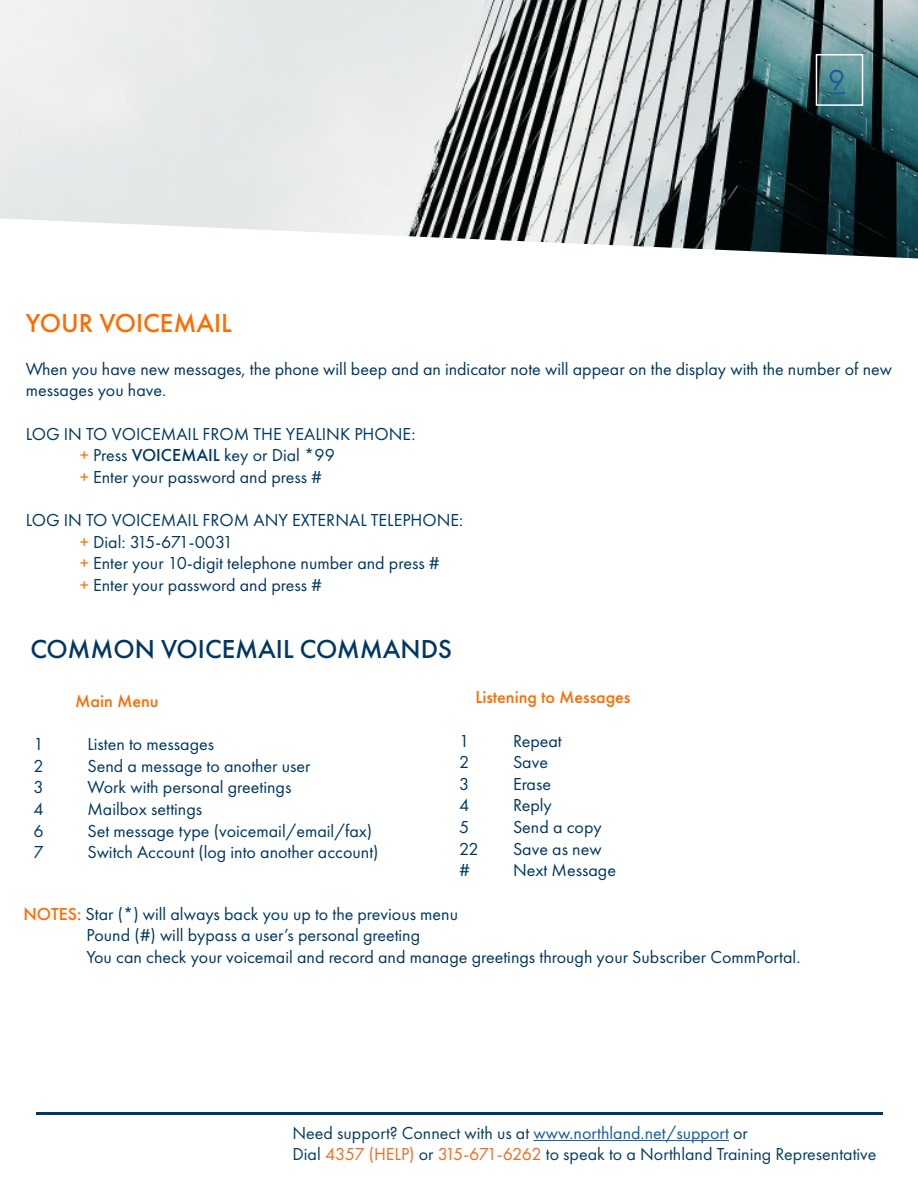
<style>
.page{position:relative;width:918px;height:1188px;background:#fff}
.page>*{position:absolute;margin:0;border:0;box-sizing:border-box;transform-origin:0 0}
.t1{font:30px "Futura PT";color:#175d9e}
.t2{font:500 27px "Futura PT";color:#003764}
.t3{font:500 27px "Futura PT";color:#ff6b00}
.t4{font:18px/21.6px "Futura PT";color:#003764}
.t5{font:18px "Futura PT";color:#083d62}
.t6{font:500 18px "Futura PT";color:#ff6b00}
.s1{color:#ff6b00}
.s2{font-weight:500}
.s3{font-weight:500;color:#ff6b00}
.s4{color:#175d9e}
.s5{color:#f36b21}
</style>
<div class="page">
<img style="left:0;top:0;width:918px;height:218px">
<div style="left:816px;top:54px;width:47px;height:52px;border:2px solid #fff"></div>
<svg style="left:828px;top:92px;width:17px;height:2px"></svg>
<hr style="left:36px;top:1113px;width:847px;height:2px;background:#003764">
<svg style="left:0;top:218px;width:918px;height:41px"></svg>
<hr style="left:533px;top:1140px;width:196px;height:1px;background:#175d9e">
<p class="t1" style="left:828px;top:62px;width:19px">9</p>
<p class="t3" style="left:26px;top:306px;width:207px">YOUR VOICEMAIL</p>
<p class="t4" style="left:26px;top:358px;width:868px">When you have new messages, the phone will beep and an indicator note will appear on the display with the number of new messages you have.</p>
<p class="t4" style="left:26px;top:423px;width:391px">LOG IN TO VOICEMAIL FROM THE YEALINK PHONE:</p>
<p class="t4" style="left:80px;top:444px;width:257px"><span class="s1">+</span> Press <span class="s2">VOICEMAIL</span> key or Dial *99</p>
<p class="t4" style="left:80px;top:466px;width:244px"><span class="s1">+</span> Enter your password and press #</p>
<p class="t4" style="left:26px;top:509px;width:439px">LOG IN TO VOICEMAIL FROM ANY EXTERNAL TELEPHONE:</p>
<p class="t4" style="left:80px;top:531px;width:155px"><span class="s1">+</span> Dial: 315-671-0031</p>
<p class="t4" style="left:80px;top:552px;width:361px"><span class="s1">+</span> Enter your 10-digit telephone number and press #</p>
<p class="t4" style="left:80px;top:574px;width:244px"><span class="s1">+</span> Enter your password and press #</p>
<p class="t2" style="left:30px;top:633px;width:423px">COMMON VOICEMAIL COMMANDS</p>
<p class="t6" style="left:75px;top:690px;width:85px">Main Menu</p>
<p class="t4" style="left:33px;top:733px;width:12px">1</p>
<p class="t4" style="left:87px;top:733px;width:128px">Listen to messages</p>
<p class="t4" style="left:33px;top:755px;width:12px">2</p>
<p class="t4" style="left:87px;top:755px;width:225px">Send a message to another user</p>
<p class="t4" style="left:33px;top:777px;width:12px">3</p>
<p class="t4" style="left:87px;top:777px;width:206px">Work with personal greetings</p>
<p class="t4" style="left:33px;top:798px;width:12px">4</p>
<p class="t4" style="left:87px;top:798px;width:116px">Mailbox settings</p>
<p class="t4" style="left:33px;top:820px;width:12px">6</p>
<p class="t4" style="left:87px;top:820px;width:286px">Set message type (voicemail/email/fax)</p>
<p class="t4" style="left:33px;top:841px;width:12px">7</p>
<p class="t4" style="left:87px;top:841px;width:293px">Switch Account (log into another account)</p>
<p class="t6" style="left:475px;top:687px;width:157px">Listening to Messages</p>
<p class="t4" style="left:459px;top:730px;width:12px">1</p>
<p class="t4" style="left:513px;top:730px;width:50px">Repeat</p>
<p class="t4" style="left:459px;top:751px;width:12px">2</p>
<p class="t4" style="left:513px;top:751px;width:37px">Save</p>
<p class="t4" style="left:459px;top:773px;width:12px">3</p>
<p class="t4" style="left:513px;top:773px;width:40px">Erase</p>
<p class="t4" style="left:459px;top:795px;width:12px">4</p>
<p class="t4" style="left:513px;top:795px;width:40px">Reply</p>
<p class="t4" style="left:459px;top:816px;width:12px">5</p>
<p class="t4" style="left:513px;top:816px;width:90px">Send a copy</p>
<p class="t4" style="left:459px;top:838px;width:21px">22</p>
<p class="t4" style="left:513px;top:838px;width:90px">Save as new</p>
<p class="t4" style="left:459px;top:859px;width:12px">#</p>
<p class="t4" style="left:513px;top:859px;width:105px">Next Message</p>
<p class="t4" style="left:24px;top:903px;width:436px"><span class="s3">NOTES:</span> Star (*) will always back you up to the previous menu</p>
<p class="t4" style="left:86px;top:925px;width:335px">Pound (#) will bypass a user’s personal greeting</p>
<p class="t4" style="left:86px;top:946px;width:716px">You can check your voicemail and record and manage greetings through your Subscriber CommPortal.</p>
<p class="t5" style="left:292px;top:1122px;width:457px">Need support? Connect with us at <span class="s4">www.northland.net/support</span> or</p>
<p class="t5" style="left:292px;top:1143px;width:586px">Dial <span class="s5">4357 (HELP)</span> or <span class="s5">315-671-6262</span> to speak to a Northland Training Representative</p>
</div>
